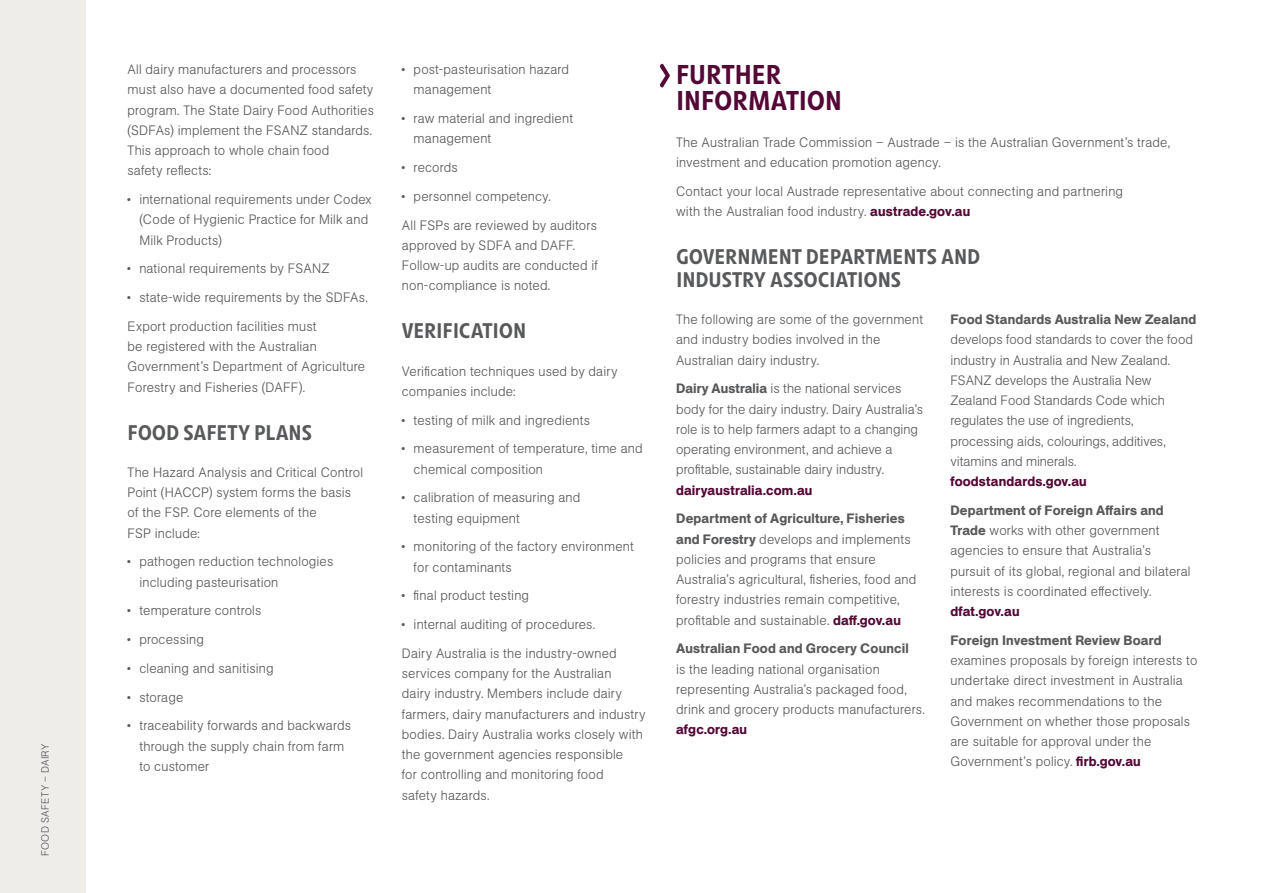
<style>
.page{position:relative;width:1263px;height:893px;background:#fff}
.page>*{position:absolute;margin:0;border:0;box-sizing:border-box;transform-origin:0 0}
.t1{font:500 27px/25.5px "Unlimited Pro";letter-spacing:.025em;color:#540836}
.t2{font:500 21px/22.5px "Unlimited Pro";letter-spacing:.025em;color:#58595b}
.t3{font:300 13.5px/20.2px "Unlimited Sans";letter-spacing:.01em;color:#58595b}
.t4{font:500 13.5px "Unlimited Sans";letter-spacing:.015em;color:#58595b}
.t5{font:500 13.5px "Unlimited Sans";letter-spacing:.015em;color:#540836}
.t6{font:300 10.5px "Unlimited Sans";letter-spacing:.025em;color:#58595b}
.s1{font-weight:500;color:#540836}
.s2{font-weight:500}
</style>
<div class="page">
<svg style="left:660px;top:63px;width:10px;height:25px"></svg>
<div style="left:0;top:0;width:85px;height:893px;background:#efedea"></div>
<p class="t6" style="left:38px;top:856px;width:113px;rotate:-90deg">FOOD SAFETY – DAIRY</p>
<p class="t3" style="left:128px;top:59px;width:248px">All dairy manufacturers and processors must also have a documented food safety program. The State Dairy Food Authorities (SDFAs) implement the FSANZ standards.<br>This approach to whole chain food<br>safety reflects:</p>
<p class="t3" style="left:139px;top:189px;width:234px;text-indent:-12px">• international requirements under Codex (Code of Hygienic Practice for Milk and<br>Milk Products)</p>
<p class="t3" style="left:128px;top:258px;width:203px">• national requirements by FSANZ</p>
<p class="t3" style="left:128px;top:282px;width:242px;line-height:28.8px">• state-wide requirements by the SDFAs.<br>Export production facilities must</p>
<p class="t3" style="left:128px;top:336px;width:239px">be registered with the Australian<br>Government’s Department of Agriculture<br>Forestry and Fisheries (DAFF).</p>
<h2 class="t2" style="left:128px;top:420px;width:186px">FOOD SAFETY PLANS</h2>
<p class="t3" style="left:128px;top:461px;width:237px">The Hazard Analysis and Critical Control<br>Point (HACCP) system forms the basis of the FSP. Core elements of the<br>FSP include:</p>
<p class="t3" style="left:139px;top:551px;width:195px;text-indent:-12px">• pathogen reduction technologies including pasteurisation</p>
<p class="t3" style="left:128px;top:600px;width:135px">• temperature controls</p>
<p class="t3" style="left:128px;top:629px;width:78px">• processing</p>
<p class="t3" style="left:128px;top:657px;width:147px">• cleaning and sanitising</p>
<p class="t3" style="left:128px;top:686px;width:57px">• storage</p>
<p class="t3" style="left:139px;top:715px;width:213px;text-indent:-12px">• traceability forwards and backwards through the supply chain from farm to customer</p>
<p class="t3" style="left:414px;top:59px;width:157px;text-indent:-12px">• post-pasteurisation hazard management</p>
<p class="t3" style="left:414px;top:108px;width:161px;text-indent:-12px">• raw material and ingredient management</p>
<p class="t3" style="left:402px;top:157px;width:57px">• records</p>
<p class="t3" style="left:402px;top:181px;width:197px;line-height:28.8px">• personnel competency.<br>All FSPs are reviewed by auditors</p>
<p class="t3" style="left:402px;top:234px;width:198px">approved by SDFA and DAFF.<br>Follow-up audits are conducted if non-compliance is noted.</p>
<h2 class="t2" style="left:402px;top:319px;width:125px">VERIFICATION</h2>
<p class="t3" style="left:402px;top:360px;width:217px">Verification techniques used by dairy companies include:</p>
<p class="t3" style="left:402px;top:409px;width:190px">• testing of milk and ingredients</p>
<p class="t3" style="left:414px;top:438px;width:230px;text-indent:-12px">• measurement of temperature, time and chemical composition</p>
<p class="t3" style="left:414px;top:487px;width:168px;text-indent:-12px">• calibration of measuring and testing equipment</p>
<p class="t3" style="left:414px;top:536px;width:222px;text-indent:-12px">• monitoring of the factory environment for contaminants</p>
<p class="t3" style="left:402px;top:585px;width:129px">• final product testing</p>
<p class="t3" style="left:402px;top:609px;width:216px;line-height:28.8px">• internal auditing of procedures.<br>Dairy Australia is the industry-owned</p>
<p class="t3" style="left:402px;top:663px;width:245px">services company for the Australian<br>dairy industry. Members include dairy farmers, dairy manufacturers and industry bodies. Dairy Australia works closely with the government agencies responsible<br>for controlling and monitoring food<br>safety hazards.</p>
<h1 class="t1" style="left:676px;top:61px;width:110px">FURTHER<br>IN FORMATION</h1>
<p class="t3" style="left:676px;top:132px;width:495px">The Australian Trade Commission – Austrade – is the Australian Government’s trade, investment and education promotion agency.</p>
<p class="t3" style="left:676px;top:181px;width:448px">Contact your local Austrade representative about connecting and partnering with the Australian food industry. <span class="s1">austrade.gov.au</span></p>
<h2 class="t2" style="left:676px;top:245px;width:305px">GOVERNMENT DEPARTMENTS AND<br>INDUSTRY ASSOCIATIONS</h2>
<p class="t3" style="left:676px;top:309px;width:249px">The following are some of the government and industry bodies involved in the<br>Australian dairy industry.</p>
<p class="t3" style="left:676px;top:378px;width:248px"><span class="s2">Dairy Australia</span> is the national services body for the dairy industry. Dairy Australia’s role is to help farmers adapt to a changing operating environment, and achieve a profitable, sustainable dairy industry.</p>
<p class="t5" style="left:676px;top:480px;width:138px">dairyaustralia.com.au</p>
<p class="t3" style="left:676px;top:508px;width:242px"><span class="s2">Department of Agriculture, Fisheries and Forestry</span> develops and implements policies and programs that ensure Australia’s agricultural, fisheries, food and forestry industries remain competitive, profitable and sustainable. <span class="s1">daff.gov.au</span></p>
<p class="t4" style="left:676px;top:639px;width:234px">Australian Food and Grocery Council</p>
<p class="t3" style="left:676px;top:658px;width:250px">is the leading national organisation representing Australia’s packaged food, drink and grocery products manufacturers.</p>
<p class="t5" style="left:676px;top:720px;width:72px">afgc.org.au</p>
<p class="t4" style="left:950px;top:309px;width:247px">Food Standards Australia New Zealand</p>
<p class="t3" style="left:950px;top:329px;width:244px">develops food standards to cover the food industry in Australia and New Zealand.<br>FSANZ develops the Australia New Zealand Food Standards Code which regulates the use of ingredients, processing aids, colourings, additives, vitamins and minerals.</p>
<p class="t5" style="left:950px;top:471px;width:138px">foodstandards.gov.au</p>
<p class="t3" style="left:950px;top:499px;width:242px"><span class="s2">Department of Foreign Affairs and Trade</span> works with other government agencies to ensure that Australia’s pursuit of its global, regional and bilateral interests is coordinated effectively.</p>
<p class="t5" style="left:950px;top:601px;width:71px">dfat.gov.au</p>
<p class="t4" style="left:950px;top:630px;width:213px">Foreign Investment Review Board</p>
<p class="t3" style="left:950px;top:650px;width:248px">examines proposals by foreign interests to undertake direct investment in Australia and makes recommendations to the Government on whether those proposals are suitable for approval under the Government’s policy. <span class="s1">firb.gov.au</span></p>
</div>
